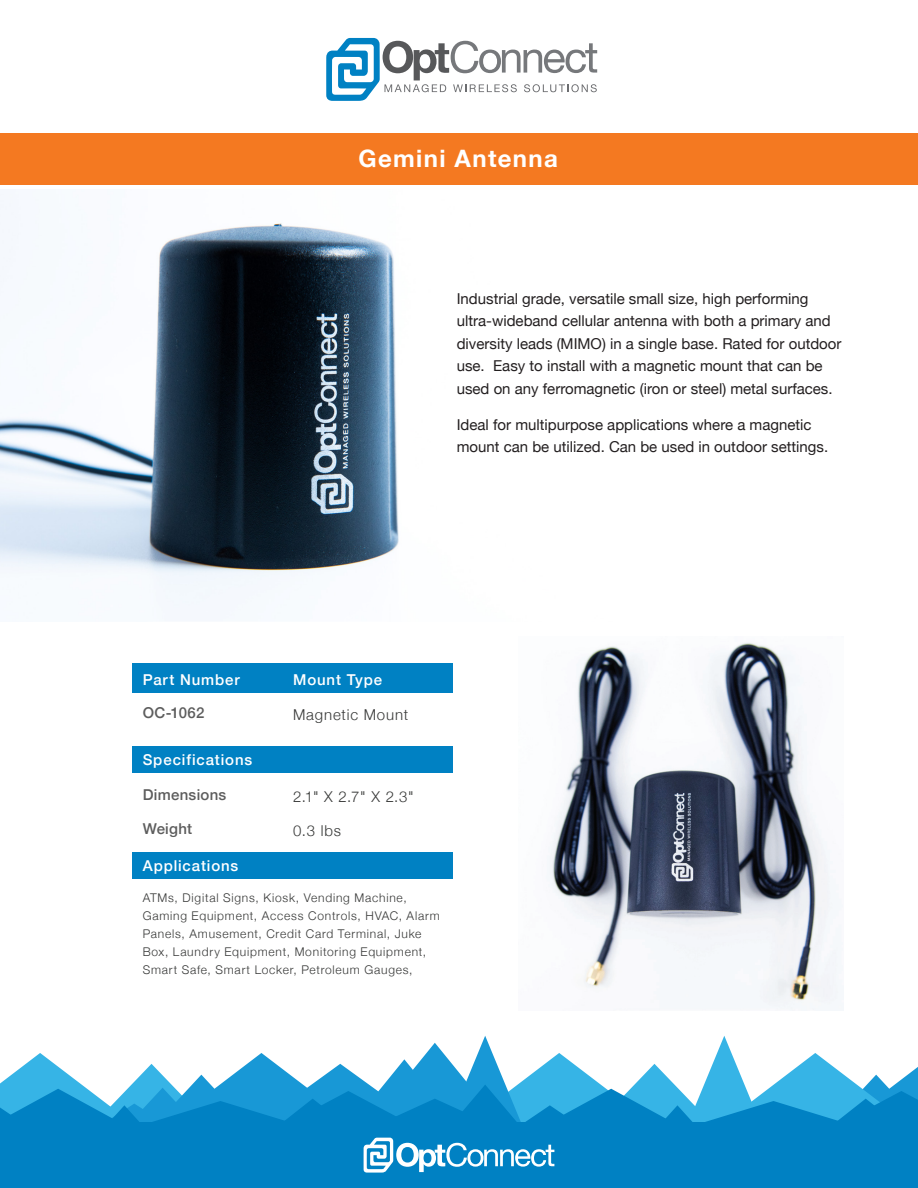
<style>
.page{position:relative;width:918px;height:1188px;background:#fff}
.page>*{position:absolute;margin:0;border:0;box-sizing:border-box;transform-origin:0 0}
.t1{font:700 24px "Helvetica Neue";letter-spacing:.055em;color:#fff}
.t2{font:15px/22.5px "Helvetica Neue";color:#231f20}
.t3{font:500 15px "Helvetica Neue";letter-spacing:.06em;color:#fff}
.t4{font:300 15px "Helvetica Neue";letter-spacing:.055em;color:#373837}
.t5{font:500 15px "Helvetica Neue";letter-spacing:.02em;color:#5d5d5d}
.t6{font:300 12px/18px "Helvetica Neue";letter-spacing:.065em;color:#373837}
</style>
<div class="page">
<div style="left:133px;top:664px;width:320px;height:29px;background:#0081c3"></div>
<div style="left:133px;top:746px;width:320px;height:27px;background:#0081c3"></div>
<div style="left:133px;top:853px;width:320px;height:26px;background:#0081c3"></div>
<div style="left:0;top:1122px;width:918px;height:66px;background:#0081c3"></div>
<svg style="left:0;top:1036px;width:918px;height:137px"></svg>
<img style="left:0;top:194px;width:399px;height:414px">
<img style="left:549px;top:642px;width:290px;height:368px">
<svg style="left:326px;top:38px;width:271px;height:63px"></svg>
<div style="left:0;top:133px;width:918px;height:52px;background:#f47921"></div>
<h1 class="t1" style="left:359px;top:140px;width:201px">Gemini Antenna</h1>
<p class="t2" style="left:457px;top:288px;width:386px">Industrial grade, versatile small size, high performing ultra-wideband cellular antenna with both a primary and diversity leads (MIMO) in a single base. Rated for outdoor use. Easy to install with a magnetic mount that can be used on any ferromagnetic (iron or steel) metal surfaces.</p>
<p class="t2" style="left:457px;top:414px;width:373px">Ideal for multipurpose applications where a magnetic mount can be utilized. Can be used in outdoor settings.</p>
<p class="t3" style="left:143px;top:668px;width:99px">Part Number</p>
<p class="t3" style="left:293px;top:668px;width:91px">Mount Type</p>
<p class="t5" style="left:143px;top:700px;width:63px">OC-1062</p>
<p class="t4" style="left:293px;top:702px;width:117px">Magnetic Mount</p>
<p class="t3" style="left:143px;top:747px;width:111px">Specifications</p>
<p class="t5" style="left:143px;top:782px;width:85px">Dimensions</p>
<p class="t4" style="left:293px;top:784px;width:122px">2.1" X 2.7" X 2.3"</p>
<p class="t5" style="left:143px;top:816px;width:51px">Weight</p>
<p class="t4" style="left:293px;top:819px;width:49px">0.3 lbs</p>
<p class="t3" style="left:143px;top:854px;width:97px">Applications</p>
<p class="t6" style="left:143px;top:888px;width:299px">ATMs, Digital Signs, Kiosk, Vending Machine, Gaming Equipment, Access Controls, HVAC, Alarm Panels, Amusement, Credit Card Terminal, Juke Box, Laundry Equipment, Monitoring Equipment, Smart Safe, Smart Locker, Petroleum Gauges,</p>
</div>
